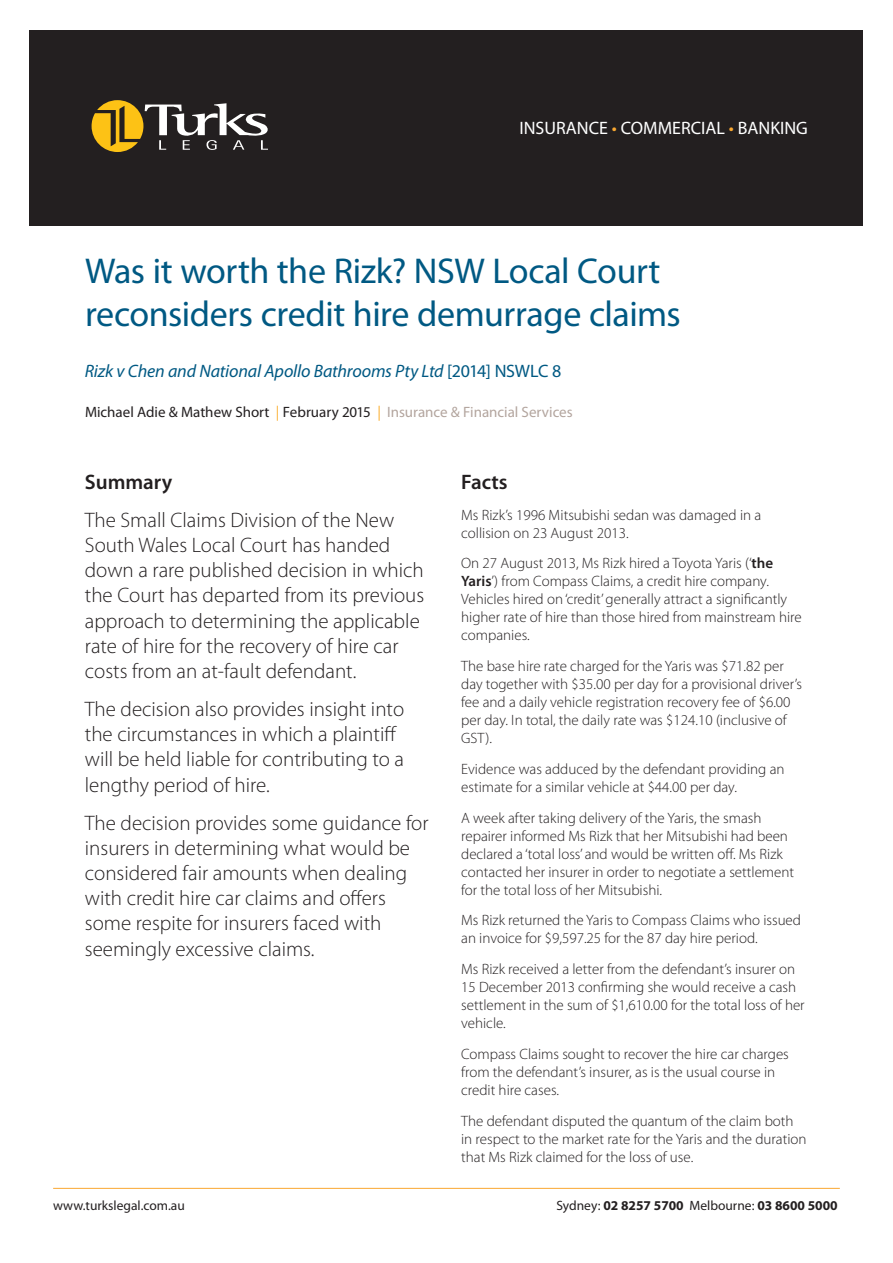
<style>
.page{position:relative;width:893px;height:1263px;background:#fff}
.page>*{position:absolute;margin:0;border:0;box-sizing:border-box;transform-origin:0 0}
.TurkAlert_body_text{font:36px/43.2px "Myriad Pro";letter-spacing:-.015em;color:#005983}
.t1{font:300 21px/25.2px "Myriad Pro";color:#231f20}
.t2{font:600 21px "Myriad Pro";color:#231f20}
.TurkAlert_body_text-2{font:italic 18px "Myriad Pro";letter-spacing:-.01em;color:#005983}
.t3{font:18px "Myriad Pro";color:#fff}
.t4{font:300 15px/18px "Myriad Pro";color:#231f20}
.t5{font:15px "Myriad Pro";color:#231f20}
.t6{font:700 13.5px "Myriad Pro";color:#231f20}
.t7{font:13.5px "Myriad Pro";color:#231f20}
.s1{color:#faa831}
.s2{font-style:normal}
.s3{color:#fbb033}
.s4{color:#b3a59e}
.s5{font-weight:600}
.s6{font-weight:400}
</style>
<div class="page">
<div style="left:30px;top:30px;width:833px;height:195px;background:#231f20"></div>
<hr style="left:53px;top:1188px;width:787px;height:1px;background:#faa831">
<svg style="left:92px;top:100px;width:176px;height:52px"></svg>
<p class="t3" style="left:519px;top:116px;width:290px">INSURANCE <span class="s1">•</span> COMMERCIAL <span class="s1">•</span> BANKING</p>
<p class="TurkAlert_body_text" style="left:85px;top:248px;width:597px">Was it worth the Rizk? NSW Local Court reconsiders credit hire demurrage claims</p>
<p class="TurkAlert_body_text-2" style="left:85px;top:360px;width:478px">Rizk v Chen and National Apollo Bathrooms Pty Ltd <span class="s2">[2014] NSWLC 8</span></p>
<p class="t5" style="left:85px;top:403px;width:489px">Michael Adie &amp; Mathew Short <span class="s3">|</span> February 2015 <span class="s3">|</span> <span class="s4">Insurance &amp; Financial Services</span></p>
<p class="t2" style="left:85px;top:468px;width:89px">Summary</p>
<p class="t1" style="left:85px;top:507px;width:341px">The Small Claims Division of the New South Wales Local Court has handed down a rare published decision in which the Court has departed from its previous approach to determining the applicable rate of hire for the recovery of hire car costs from an at-fault defendant.</p>
<p class="t1" style="left:85px;top:697px;width:321px">The decision also provides insight into the circumstances in which a plaintiff will be held liable for contributing to a lengthy period of hire.</p>
<p class="t1" style="left:85px;top:810px;width:345px">The decision provides some guidance for insurers in determining what would be considered fair amounts when dealing with credit hire car claims and offers some respite for insurers faced with seemingly excessive claims.</p>
<p class="t2" style="left:461px;top:468px;width:48px">Facts</p>
<p class="t4" style="left:461px;top:506px;width:302px">Ms Rizk’s 1996 Mitsubishi sedan was damaged in a collision on 23 August 2013.</p>
<p class="t4" style="left:461px;top:555px;width:342px">On 27 August 2013, Ms Rizk hired a Toyota Yaris (‘<span class="s5">the Yaris</span>’) from Compass Claims, a credit hire company.<br>Vehicles hired on ‘credit’ generally attract a significantly higher rate of hire than those hired from mainstream hire companies.</p>
<p class="t4" style="left:461px;top:657px;width:342px">The base hire rate charged for the Yaris was $71.82 per day together with $35.00 per day for a provisional driver’s fee and a daily vehicle registration recovery fee of $6.00 per day. In total, the daily rate was $124.10 (inclusive of GST).</p>
<p class="t4" style="left:461px;top:760px;width:325px">Evidence was adduced by the defendant providing an estimate for a similar vehicle at $44.00 per day.</p>
<p class="t4" style="left:461px;top:809px;width:335px">A week after taking delivery of the Yaris, the smash repairer informed Ms Rizk that her Mitsubishi had been declared a ‘total loss’ and would be written off. Ms Rizk contacted her insurer in order to negotiate a settlement for the total loss of her Mitsubishi.</p>
<p class="t4" style="left:461px;top:912px;width:341px">Ms Rizk returned the Yaris to Compass Claims who issued an invoice for $9,597.25 for the 87 day hire period.</p>
<p class="t4" style="left:461px;top:960px;width:345px">Ms Rizk received a letter from the defendant’s insurer on 15 December 2013 confirming she would receive a cash settlement in the sum of $1,610.00 for the total loss of her vehicle.</p>
<p class="t4" style="left:461px;top:1045px;width:329px">Compass Claims sought to recover the hire car charges from the defendant’s insurer, as is the usual course in credit hire cases.</p>
<p class="t4" style="left:461px;top:1112px;width:347px">The defendant disputed the quantum of the claim both in respect to the market rate for the Yaris and the duration that Ms Rizk claimed for the loss of use.</p>
<p class="t7" style="left:53px;top:1197px;width:133px">www.turkslegal.com.au</p>
<p class="t6" style="left:556px;top:1196px;width:283px"><span class="s6">Sydney:</span> 02 8257 5700 <span class="s6">Melbourne:</span> 03 8600 5000</p>
</div>
